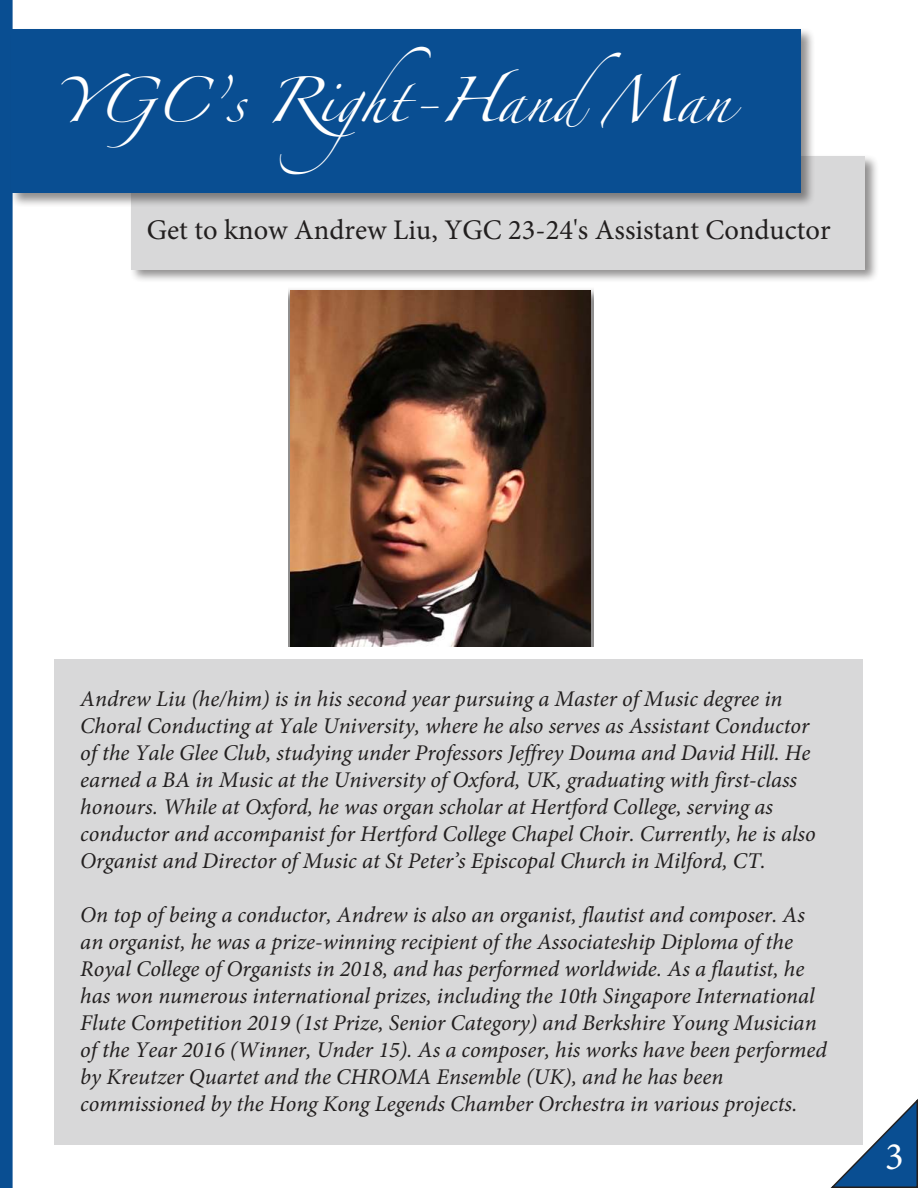
<style>
.page{position:relative;width:918px;height:1188px;background:#fff}
.page>*{position:absolute;margin:0;border:0;box-sizing:border-box;transform-origin:0 0}
.t1{font:40.5px "Zapfino";color:#fff}
.t2{font:39px "Minion Pro";color:#fff}
.t3{font:28.5px "Minion Pro";color:#221f1f}
.t4{font:italic 22.5px/27px "Minion Pro";color:#221f1f}
</style>
<div class="page">
<div style="left:129px;top:154px;width:750px;height:129px;background:#221f1f;opacity:.5"></div>
<div style="left:131px;top:156px;width:734px;height:113px;background:#d8d8d9"></div>
<div style="left:1px;top:1px;width:11px;height:1186px;background:#094e92"></div>
<div style="left:0;top:0;width:13px;height:1188px;border:2px solid #094e92"></div>
<svg style="left:830px;top:1099px;width:88px;height:89px"></svg>
<div style="left:10px;top:27px;width:805px;height:180px;background:#221f1f;opacity:.5"></div>
<div style="left:12px;top:29px;width:789px;height:164px;background:#094e92"></div>
<div style="left:55px;top:660px;width:808px;height:485px;background:#d8d8d9"></div>
<div style="left:288px;top:283px;width:305px;height:364px;background:#221f1f;opacity:.5"></div>
<img style="left:290px;top:291px;width:301px;height:356px">
<h1 class="t1" style="left:56px;top:83px;width:677px">YGC’s Right-HandMan</h1>
<p class="t3" style="left:147px;top:211px;width:685px">Get to know Andrew Liu, YGC 23-24's Assistant Conductor</p>
<p class="t4" style="left:80px;top:685px;width:737px">Andrew Liu (he/him) is in his second year pursuing a Master of Music degree in Choral Conducting at Yale University, where he also serves as Assistant Conductor of the Yale Glee Club, studying under Professors Jeffrey Douma and David Hill. He earned a BA in Music at the University of Oxford, UK, graduating with first-class honours. While at Oxford, he was organ scholar at Hertford College, serving as conductor and accompanist for Hertford College Chapel Choir. Currently, he is also Organist and Director of Music at St Peter’s Episcopal Church in Milford, CT.</p>
<p class="t4" style="left:80px;top:901px;width:748px">On top of being a conductor, Andrew is also an organist, flautist and composer. As an organist, he was a prize-winning recipient of the Associateship Diploma of the Royal College of Organists in 2018, and has performed worldwide. As a flautist, he has won numerous international prizes, including the 10th Singapore International Flute Competition 2019 (1st Prize, Senior Category) and Berkshire Young Musician of the Year 2016 (Winner, Under 15). As a composer, his works have been performed by Kreutzer Quartet and the CHROMA Ensemble (UK), and he has been commissioned by the Hong Kong Legends Chamber Orchestra in various projects.</p>
<h2 class="t2" style="left:885px;top:1130px;width:20px">3</h2>
</div>
